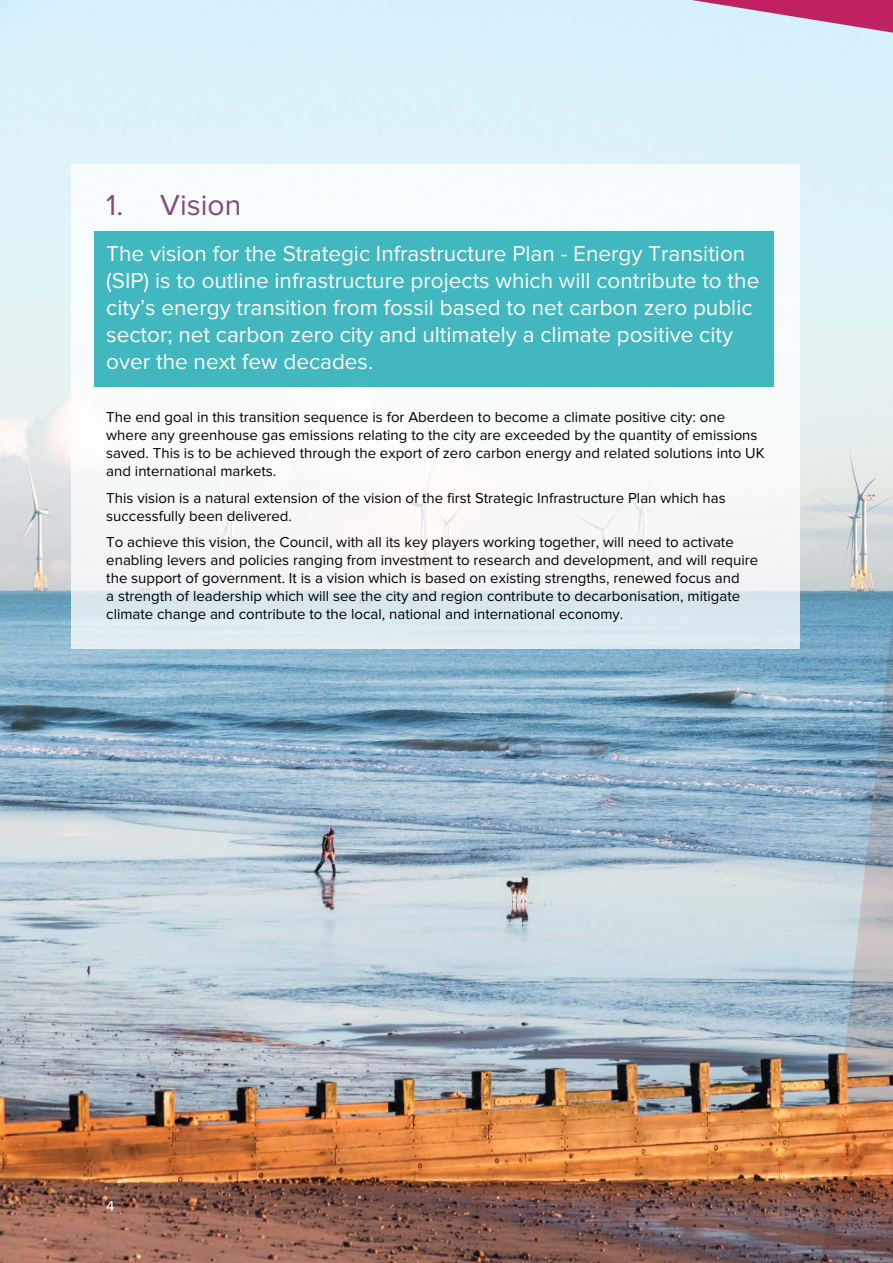
<style>
.page{position:relative;width:893px;height:1263px;background:#fff}
.page>*{position:absolute;margin:0;border:0;box-sizing:border-box;transform-origin:0 0}
.Headings{font:30px "Proxima Nova";color:#824a7d}
.vision_text{font:22.5px/27px "Proxima Nova";color:#fff}
.body_text{font:15px/18px "Proxima Nova";color:#000}
.t1{font:15px "Proxima Nova";color:#fff}
</style>
<div class="page">
<img style="left:0;top:0;width:746px;height:1263px">
<img style="left:746px;top:210px;width:147px;height:1053px">
<div style="left:537px;top:0;width:356px;height:210px;background:#daf2fa"></div>
<svg style="left:72px;top:164px;width:728px;height:484px"></svg>
<div style="left:95px;top:232px;width:679px;height:155px;background:#44bac2"></div>
<p class="Headings" style="left:106px;top:188px;width:136px">1. Vision</p>
<p class="vision_text" style="left:106px;top:241px;width:654px">The vision for the Strategic Infrastructure Plan - Energy Transition (SIP) is to outline infrastructure projects which will contribute to the city’s energy transition from fossil based to net carbon zero public sector; net carbon zero city and ultimately a climate positive city over the next few decades.</p>
<p class="body_text" style="left:106px;top:408px;width:660px">The end goal in this transition sequence is for Aberdeen to become a climate positive city: one where any greenhouse gas emissions relating to the city are exceeded by the quantity of emissions saved. This is to be achieved through the export of zero carbon energy and related solutions into UK and international markets.</p>
<p class="body_text" style="left:106px;top:489px;width:621px">This vision is a natural extension of the vision of the first Strategic Infrastructure Plan which has successfully been delivered.</p>
<p class="body_text" style="left:106px;top:533px;width:653px">To achieve this vision, the Council, with all its key players working together, will need to activate enabling levers and policies ranging from investment to research and development, and will require the support of government. It is a vision which is based on existing strengths, renewed focus and<br>a strength of leadership which will see the city and region contribute to decarbonisation, mitigate climate change and contribute to the local, national and international economy.</p>
<p class="t1" style="left:106px;top:1197px;width:10px">4</p>
</div>
